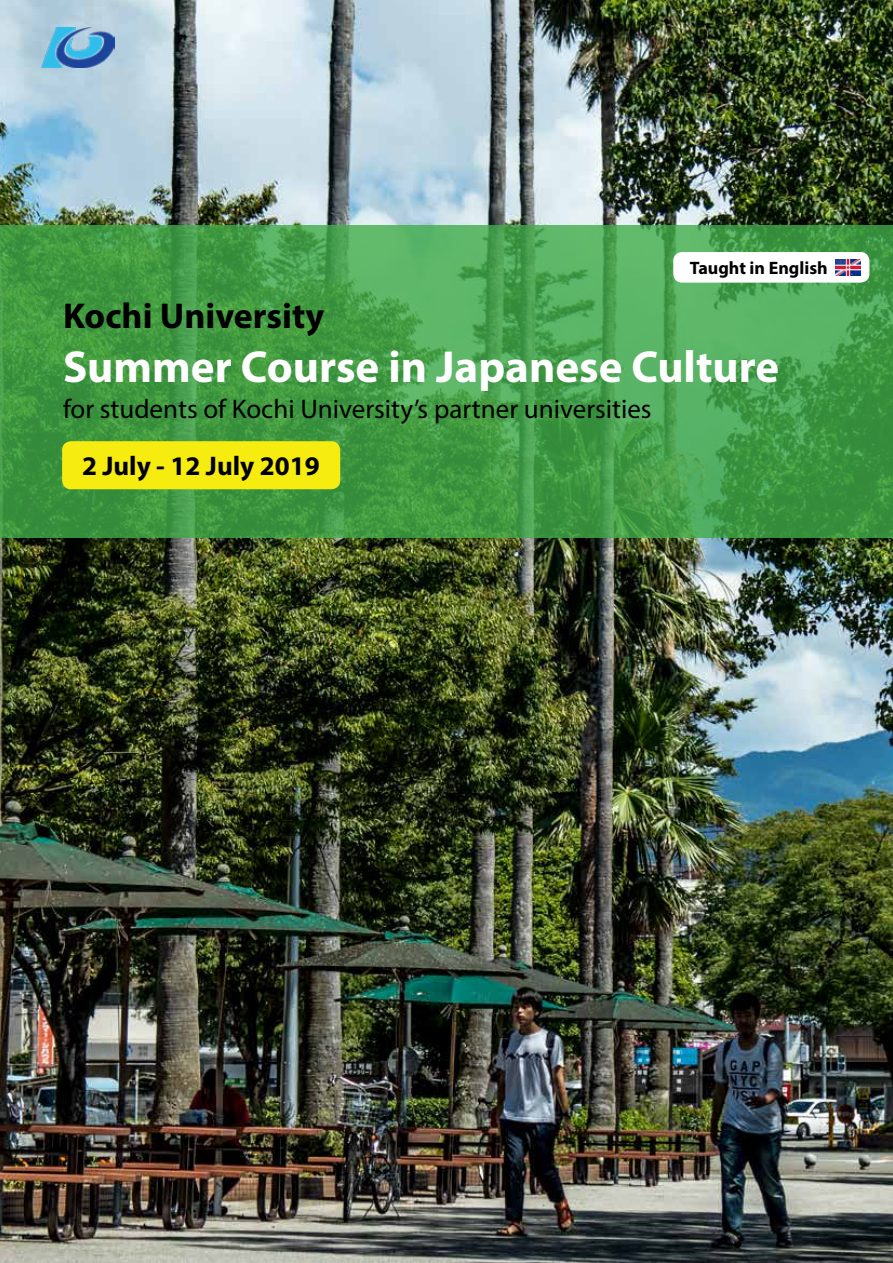
<style>
.page{position:relative;width:893px;height:1263px;background:#fff}
.page>*{position:absolute;margin:0;border:0;box-sizing:border-box;transform-origin:0 0}
.t1{font:700 45px "Myriad Pro";color:#fff}
.t2{font:700 36px "Myriad Pro";color:#000}
.t3{font:27px "Myriad Pro";color:#000}
.t4{font:700 27px "Myriad Pro";color:#000}
.t5{font:700 18px "Myriad Pro";color:#000}
</style>
<div class="page">
<img style="left:0;top:0;width:893px;height:1263px">
<svg style="left:0;top:225px;width:893px;height:313px;background:#469f4a"></svg>
<div style="left:62px;top:441px;width:278px;height:48px;background:#f7ec0f;border-radius:9px"></div>
<img style="left:41px;top:27px;width:74px;height:40px">
<div style="left:673px;top:252px;width:196px;height:31px;background:#fff;border-radius:9px"></div>
<img style="left:836px;top:260px;width:25px;height:15px">
<p class="t5" style="left:690px;top:256px;width:139px">Taught in English</p>
<h2 class="t2" style="left:63px;top:292px;width:263px">Kochi University</h2>
<h1 class="t1" style="left:63px;top:337px;width:718px">Summer Course in Japanese Culture</h1>
<p class="t3" style="left:63px;top:392px;width:590px">for students of Kochi University’s partner universities</p>
<p class="t4" style="left:82px;top:449px;width:239px">2 July - 12 July 2019</p>
</div>
